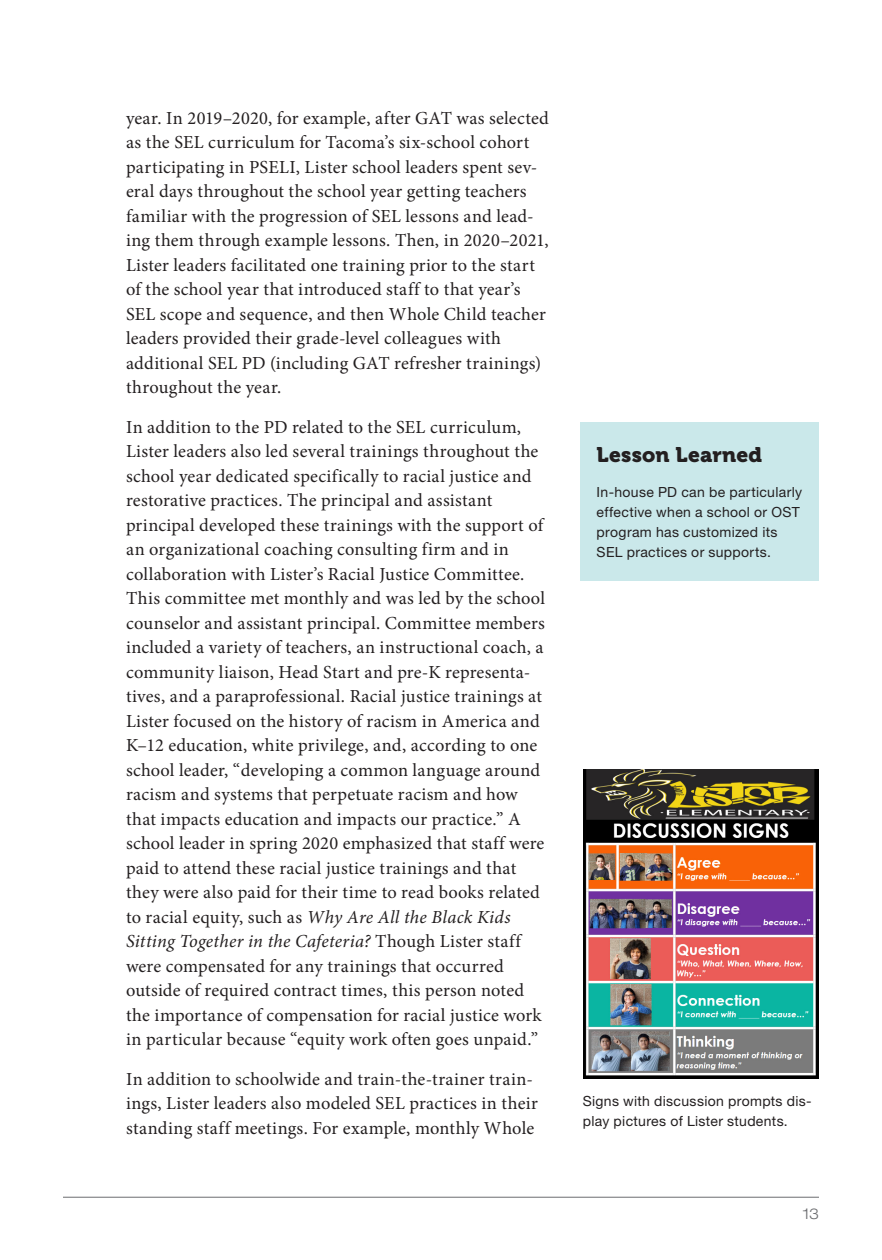
<style>
.page{position:relative;width:882px;height:1260px;background:#fff}
.page>*{position:absolute;margin:0;border:0;box-sizing:border-box;transform-origin:0 0}
.Key_Findings{font:21px "Museo 900";letter-spacing:.01em;color:#231f20}
.Body{font:18.38px/24.5px "Minion Pro";letter-spacing:.015em;color:#231f20}
.t1{font:300 expanded 14.88px "Helvetica Neue LT Std";color:#6c6d70}
.sidebar_body{font:14px/20.1px "Helvetica Neue LT Std";letter-spacing:.025em;color:#231f20}
.s1{font-style:italic}
</style>
<div class="page">
<hr style="left:63px;top:1197px;width:756px;height:1px;background:#6c6d70">
<div style="left:581px;top:422px;width:238px;height:159px;background:#cae8ea"></div>
<img style="left:583px;top:770px;width:236px;height:309px">
<p class="Body" style="left:126px;top:106px;width:424px">year. In 2019–2020, for example, after GAT was selected as the SEL curriculum for Tacoma’s six-school cohort participating in PSELI, Lister school leaders spent sev&shy;eral days throughout the school year getting teachers familiar with the progression of SEL lessons and lead&shy;ing them through example lessons. Then, in 2020–2021, Lister leaders facilitated one training prior to the start of the school year that introduced staff to that year’s SEL scope and sequence, and then Whole Child teacher leaders provided their grade-level colleagues with additional SEL PD (including GAT refresher trainings) throughout the year.</p>
<p class="Body" style="left:126px;top:415px;width:421px">In addition to the PD related to the SEL curriculum, Lister leaders also led several trainings throughout the school year dedicated specifically to racial justice and restorative practices. The principal and assistant principal developed these trainings with the support of an organizational coaching consulting firm and in collaboration with Lister’s Racial Justice Committee.<br>This committee met monthly and was led by the school counselor and assistant principal. Committee members included a variety of teachers, an instructional coach, a community liaison, Head Start and pre-K representa&shy;tives, and a paraprofessional. Racial justice trainings at Lister focused on the history of racism in America and K–12 education, white privilege, and, according to one school leader, “developing a common language around racism and systems that perpetuate racism and how that impacts education and impacts our practice.” A school leader in spring 2020 emphasized that staff were paid to attend these racial justice trainings and that they were also paid for their time to read books related to racial equity, such as <span class="s1">Why Are All the Black Kids Sitting Together in the Cafeteria?</span> Though Lister staff were compensated for any trainings that occurred outside of required contract times, this person noted the importance of compensation for racial justice work in particular because “equity work often goes unpaid.”</p>
<p class="Body" style="left:126px;top:1067px;width:413px">In addition to schoolwide and train-the-trainer train&shy;ings, Lister leaders also modeled SEL practices in their standing staff meetings. For example, monthly Whole</p>
<p class="Key_Findings" style="left:597px;top:442px;width:167px">Lesson Learned</p>
<p class="sidebar_body" style="left:597px;top:482px;width:207px">In-house PD can be particularly effective when a school or OST program has customized its<br>SEL practices or supports.</p>
<p class="sidebar_body" style="left:583px;top:1090px;width:230px">Signs with discussion prompts dis&shy;play pictures of Lister students.</p>
<p class="t1" style="left:803px;top:1205px;width:18px">13</p>
</div>
